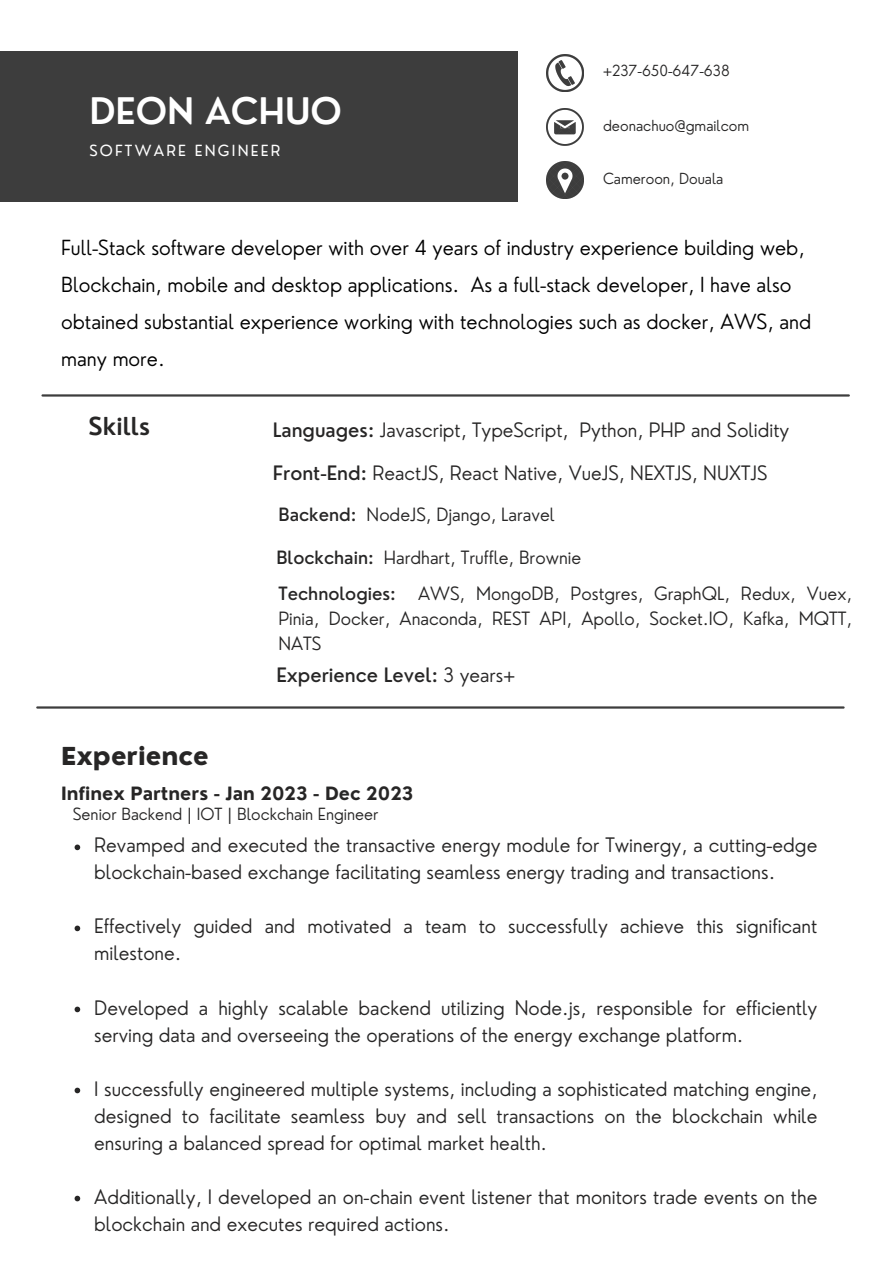
<style>
.page{position:relative;width:893px;height:1264px;background:#fff}
.page>*{position:absolute;margin:0;border:0;box-sizing:border-box;transform-origin:0 0}
.t1{font:600 35.7px "Nourd";color:#fff}
.t2{font:800 24.15px "Nourd";color:#272626}
.t3{font:600 24.15px "Nourd";color:#272626}
.t4{font:300 20.25px/37.2px "Nourd";color:#000}
.t5{font:300 19.5px/27px "Nourd";color:#272626}
.t6{font:300 19.35px "Nourd";color:#272626}
.t7{font:500 19.35px "Nourd";color:#272626}
.t8{font:300 17.85px/24.8px "Nourd";color:#272626;text-align:justify}
.t9{font:700 17.85px "Nourd";color:#272626}
.t10{font:300 16.35px "Nourd";color:#272626}
.t11{font:15px "Nourd";letter-spacing:.15em;color:#fff}
.t12{font:300 14.85px "Nourd";color:#272626}
.s1{font-weight:500}
.s2{font-weight:300}
</style>
<div class="page">
<div style="left:0;top:51px;width:518px;height:151px;background:#3d3d3d"></div>
<hr style="left:43px;top:394px;width:805px;height:2px;background:#3d3d3d">
<hr style="left:37px;top:706px;width:806px;height:2px;background:#3d3d3d">
<img style="left:546px;top:55px;width:37px;height:37px">
<img style="left:546px;top:108px;width:37px;height:37px">
<img style="left:546px;top:161px;width:37px;height:37px">
<svg style="left:75px;top:844px;width:5px;height:6px"></svg>
<svg style="left:75px;top:925px;width:5px;height:6px"></svg>
<svg style="left:75px;top:1006px;width:5px;height:6px"></svg>
<svg style="left:75px;top:1087px;width:5px;height:6px"></svg>
<svg style="left:75px;top:1195px;width:5px;height:6px"></svg>
<p class="t1" style="left:89px;top:88px;width:254px">DEON ACHUO</p>
<p class="t11" style="left:89px;top:141px;width:192px">SOFTWARE ENGINEER</p>
<p class="t12" style="left:603px;top:61px;width:128px">+237-650-647-638</p>
<p class="t12" style="left:603px;top:116px;width:147px">deonachuo@gmailcom</p>
<p class="t12" style="left:603px;top:169px;width:122px">Cameroon, Douala</p>
<p class="t4" style="left:61px;top:228px;width:751px">Full-Stack software developer with over 4 years of industry experience building web, Blockchain, mobile and desktop applications. As a full-stack developer, I have also obtained substantial experience working with technologies such as docker, AWS, and many more.</p>
<p class="t3" style="left:89px;top:410px;width:63px">Skills</p>
<p class="t6" style="left:273px;top:418px;width:518px"><span class="s1">Languages:</span> Javascript, TypeScript, Python, PHP and Solidity</p>
<p class="t6" style="left:273px;top:461px;width:496px"><span class="s1">Front-End:</span> ReactJS, React Native, VueJS, NEXTJS, NUXTJS</p>
<p class="t8" style="left:278px;top:502px;width:278px"><span class="s1">Backend:</span> NodeJS, Django, Laravel</p>
<p class="t8" style="left:276px;top:544px;width:306px"><span class="s1">Blockchain:</span> Hardhart, Truffle, Brownie</p>
<p class="t8" style="left:278px;top:581px;width:575px"><span class="s1">Technologies:</span> AWS, MongoDB, Postgres, GraphQL, Redux, Vuex, Pinia, Docker, Anaconda, REST API, Apollo, Socket.IO, Kafka, MQTT, NATS</p>
<p class="t2" style="left:61px;top:740px;width:149px">Experience</p>
<p class="t7" style="left:276px;top:663px;width:240px">Experience Level: <span class="s2">3 years+</span></p>
<p class="t9" style="left:61px;top:782px;width:354px">Infinex Partners - Jan 2023 - Dec 2023</p>
<p class="t10" style="left:73px;top:804px;width:307px">Senior Backend | IOT | Blockchain Engineer</p>
<p class="t5" style="left:94px;top:831px;width:724px">Revamped and executed the transactive energy module for Twinergy, a cutting-edge blockchain-based exchange facilitating seamless energy trading and transactions.</p>
<p class="t5" style="left:94px;top:912px;width:724px">Effectively guided and motivated a team to successfully achieve this significant milestone.</p>
<p class="t5" style="left:94px;top:993px;width:724px">Developed a highly scalable backend utilizing Node.js, responsible for efficiently serving data and overseeing the operations of the energy exchange platform.</p>
<p class="t5" style="left:94px;top:1074px;width:724px;text-align:justify">I successfully engineered multiple systems, including a sophisticated matching engine, designed to facilitate seamless buy and sell transactions on the blockchain while ensuring a balanced spread for optimal market health.</p>
<p class="t5" style="left:94px;top:1182px;width:724px">Additionally, I developed an on-chain event listener that monitors trade events on the blockchain and executes required actions.</p>
</div>
